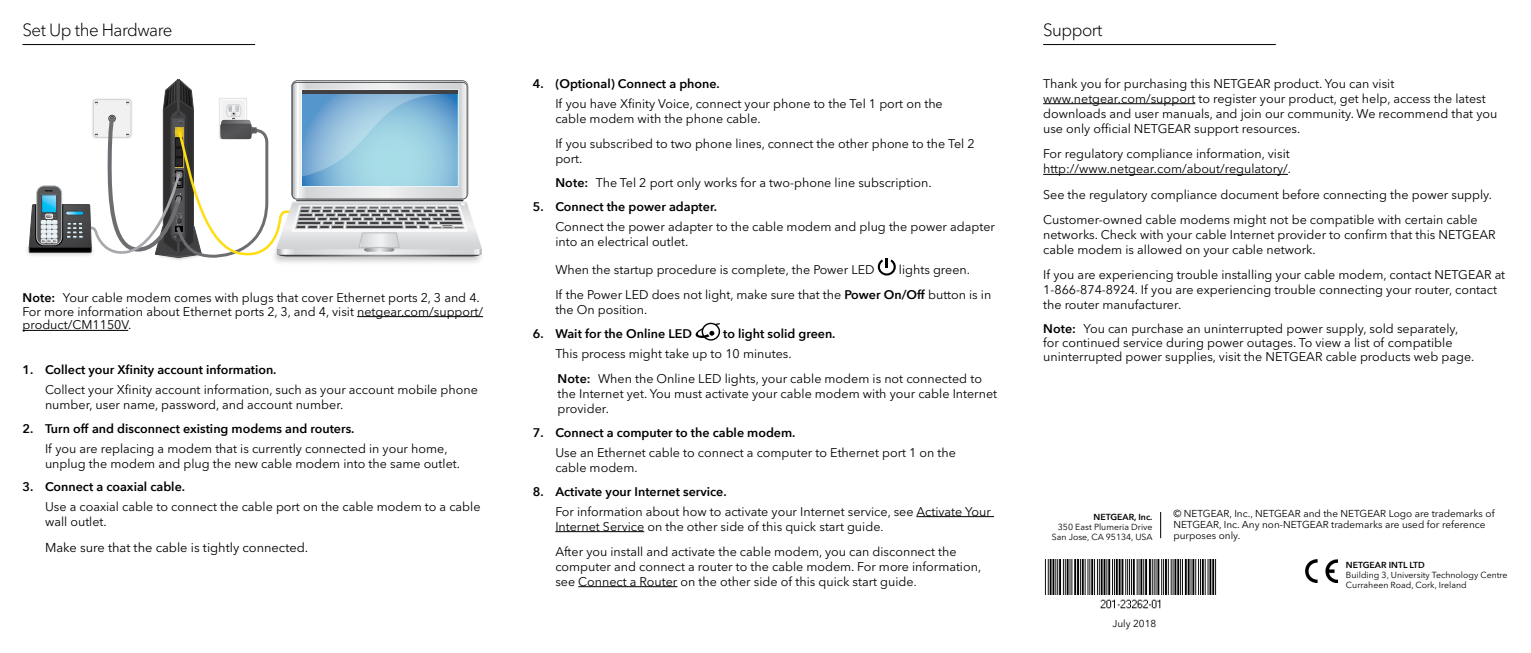
<style>
.page{position:relative;width:1531px;height:653px;background:#fff}
.page>*{position:absolute;margin:0;border:0;box-sizing:border-box;transform-origin:0 0}
.t1{font:300 17.5px "Avenir Next LT Pro";letter-spacing:-.03em;color:#000}
.t2{font:12.75px "Avenir Next LT Pro";color:#000}
.t3{font:12.5px/15px "Avenir Next LT Pro";color:#000}
.t4{font:600 12.5px "Avenir Next";color:#000}
.t5{font:10px/11.2px "Avenir Next LT Pro";color:#000}
.t6{font:8.75px/10px "Avenir Next LT Pro";color:#000}
.t7{font:600 8.75px "Avenir Next";color:#000}
.s1{font-family:"Avenir Next";font-weight:600}
.s2{font-size:11.25px}
</style>
<div class="page">
<hr style="left:1043px;top:103px;width:152px;height:1px;background:#000">
<hr style="left:1043px;top:174px;width:245px;height:1px;background:#000">
<img style="left:1305px;top:559px;width:32px;height:23px">
<img style="left:1044px;top:559px;width:173px;height:50px">
<svg style="left:1160px;top:512px;width:1px;height:26px"></svg>
<img style="left:27px;top:244px;width:2px;height:11px">
<svg style="left:29px;top:79px;width:453px;height:180px"></svg>
<hr style="left:916px;top:516px;width:78px;height:1px;background:#000">
<hr style="left:555px;top:531px;width:89px;height:1px;background:#000">
<hr style="left:578px;top:586px;width:99px;height:1px;background:#000">
<svg style="left:878px;top:258px;width:18px;height:17px"></svg>
<svg style="left:695px;top:322px;width:25px;height:18px"></svg>
<hr style="left:357px;top:316px;width:126px;height:1px;background:#000">
<hr style="left:22px;top:330px;width:106px;height:1px;background:#000">
<hr style="left:22px;top:44px;width:233px;height:1px;background:#000">
<hr style="left:1043px;top:44px;width:233px;height:1px;background:#000">
<h1 class="t1" style="left:22px;top:19px;width:151px">Set Up the Hardware</h1>
<p class="t3" style="left:22px;top:290px;width:462px;line-height:13.8px"><span class="s1">Note:</span> Your cable modem comes with plugs that cover Ethernet ports 2, 3 and 4.<br>For more information about Ethernet ports 2, 3, and 4, visit netgear.com/support/ product/CM1150V.</p>
<p class="t4" style="left:22px;top:358px;width:256px">1. Collect your Xfinity account information.</p>
<p class="t3" style="left:45px;top:382px;width:434px">Collect your Xfinity account information, such as your account mobile phone number, user name, password, and account number.</p>
<p class="t4" style="left:22px;top:417px;width:333px">2. Turn off and disconnect existing modems and routers.</p>
<p class="t3" style="left:45px;top:440px;width:416px">If you are replacing a modem that is currently connected in your home, unplug the modem and plug the new cable modem into the same outlet.</p>
<p class="t4" style="left:22px;top:476px;width:164px">3. Connect a coaxial cable.</p>
<p class="t3" style="left:45px;top:499px;width:437px">Use a coaxial cable to connect the cable port on the cable modem to a cable wall outlet.</p>
<p class="t2" style="left:45px;top:539px;width:265px">Make sure that the cable is tightly connected.</p>
<p class="t4" style="left:533px;top:73px;width:189px">4. (Optional) Connect a phone.</p>
<p class="t3" style="left:555px;top:96px;width:389px">If you have Xfinity Voice, connect your phone to the Tel 1 port on the cable modem with the phone cable.</p>
<p class="t3" style="left:555px;top:136px;width:421px">If you subscribed to two phone lines, connect the other phone to the Tel 2 port.</p>
<p class="t3" style="left:555px;top:175px;width:378px"><span class="s1">Note:</span> The Tel 2 port only works for a two-phone line subscription.</p>
<p class="t4" style="left:533px;top:195px;width:186px">5. Connect the power adapter.</p>
<p class="t3" style="left:555px;top:219px;width:441px">Connect the power adapter to the cable modem and plug the power adapter into an electrical outlet.</p>
<p class="t3" style="left:555px;top:262px;width:321px">When the startup procedure is complete, the Power LED</p>
<p class="t3" style="left:555px;top:257px;width:437px;line-height:25px;text-indent:344px">lights green.<br>If the Power LED does not light, make sure that the <span class="s1">Power On/Off</span> button is in</p>
<p class="t3" style="left:555px;top:302px;width:94px">the On position.</p>
<p class="t4" style="left:533px;top:323px;width:161px">6. Wait for the Online LED</p>
<p class="t4" style="left:723px;top:323px;width:114px">to light solid green.</p>
<p class="t3" style="left:555px;top:341px;width:428px;line-height:25px">This process might take up to 10 minutes.<br><span class="s1">Note:</span> When the Online LED lights, your cable modem is not connected to</p>
<p class="t3" style="left:558px;top:386px;width:441px">the Internet yet. You must activate your cable modem with your cable Internet provider.</p>
<p class="t4" style="left:533px;top:421px;width:264px">7. Connect a computer to the cable modem.</p>
<p class="t3" style="left:555px;top:445px;width:402px">Use an Ethernet cable to connect a computer to Ethernet port 1 on the cable modem.</p>
<p class="t4" style="left:533px;top:480px;width:195px">8. Activate your Internet service.</p>
<p class="t3" style="left:555px;top:503px;width:437px">For information about how to activate your Internet service, see Activate Your<br>Internet Service on the other side of this quick start guide<span class="s2">.</span></p>
<p class="t3" style="left:555px;top:543px;width:427px">After you install and activate the cable modem, you can disconnect the computer and connect a router to the cable modem. For more information, see Connect a Router on the other side of this quick start guide<span class="s2">.</span></p>
<h1 class="t1" style="left:1043px;top:19px;width:61px">Support</h1>
<p class="t3" style="left:1043px;top:76px;width:456px">Thank you for purchasing this NETGEAR product. You can visit www.netgear.com/support to register your product, get help, access the latest downloads and user manuals, and join our community. We recommend that you use only official NETGEAR support resources.</p>
<p class="t3" style="left:1043px;top:146px;width:249px">For regulatory compliance information, visit http://www.netgear.com/about/regulatory/.</p>
<p class="t3" style="left:1043px;top:182px;width:450px;line-height:25.2px">See the regulatory compliance document before connecting the power supply.<br>Customer-owned cable modems might not be compatible with certain cable</p>
<p class="t3" style="left:1043px;top:227px;width:454px">networks. Check with your cable Internet provider to confirm that this NETGEAR cable modem is allowed on your cable network.</p>
<p class="t3" style="left:1043px;top:267px;width:464px">If you are experiencing trouble installing your cable modem, contact NETGEAR at<br>1-866-874-8924. If you are experiencing trouble connecting your router, contact the router manufacturer.</p>
<p class="t3" style="left:1043px;top:322px;width:433px;line-height:13.8px"><span class="s1">Note:</span> You can purchase an uninterrupted power supply, sold separately, for continued service during power outages. To view a list of compatible uninterrupted power supplies, visit the NETGEAR cable products web page.</p>
<p class="t7" style="left:1093px;top:509px;width:60px">NETGEAR, Inc.</p>
<p class="t6" style="left:1052px;top:521px;width:102px;text-align:right">350 East Plumeria Drive<br>San Jose, CA 95134, USA</p>
<p class="t5" style="left:1112px;top:618px;width:45px">July 2018</p>
<p class="t5" style="left:1173px;top:507px;width:323px">© NETGEAR, Inc., NETGEAR and the NETGEAR Logo are trademarks of<br>NETGEAR, Inc. Any non‑NETGEAR trademarks are used for reference purposes only.</p>
<p class="t7" style="left:1346px;top:557px;width:80px">NETGEAR INTL LTD</p>
<p class="t6" style="left:1346px;top:570px;width:163px">Building 3, University Technology Centre<br>Curraheen Road, Cork, Ireland</p>
</div>
